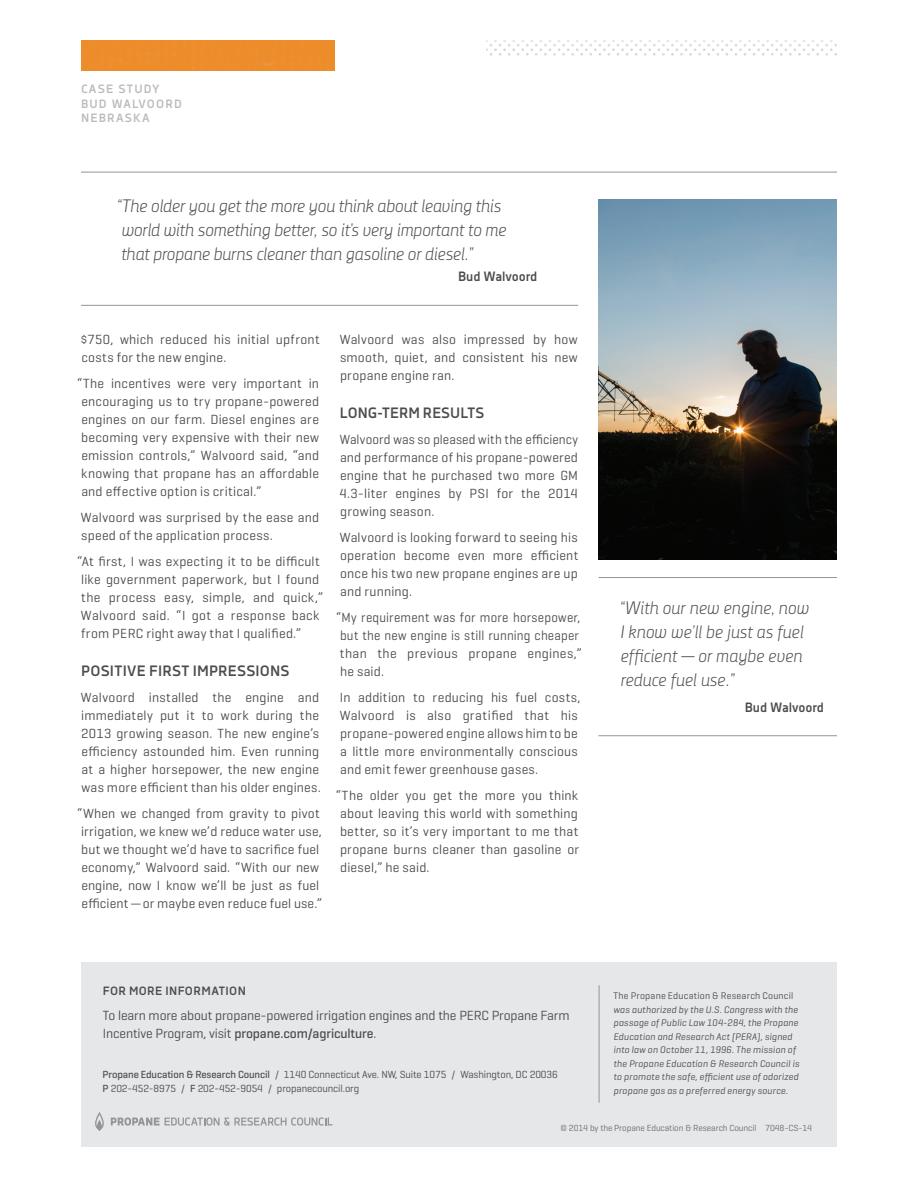
<style>
.page{position:relative;width:918px;height:1188px;background:#fff}
.page>*{position:absolute;margin:0;border:0;box-sizing:border-box;transform-origin:0 0}
.t1{font:italic 18px/23.9px "Decima Nova Lt";letter-spacing:-.01em;color:#4b4c4d}
.t2{font:700 15px "Decima Nova";letter-spacing:.01em;color:#4b4c4d}
.t3{font:13.5px/18px "Geogrotesque";letter-spacing:.015em;color:#4b4c4d}
.t4{font:13.5px/18px "Geogrotesque";letter-spacing:.015em;color:#4b4c4d;text-align:justify;scale:.96 1}
.t5{font:13.5px/18px "Geogrotesque";letter-spacing:-.01em;color:#4b4c4d}
.t6{font:13.5px/18px "Geogrotesque";letter-spacing:.015em;color:#4b4c4d;scale:.95 1}
.t7{font:700 13.5px "Decima Nova";color:#4b4c4d}
.t8{font:700 12px/14.4px "Decima Nova";letter-spacing:.1em;color:#babbbe}
.t9{font:700 12px "Decima Nova";letter-spacing:.03em;color:#4b4c4d}
.t10{font:10.5px/13.5px "Geogrotesque";letter-spacing:-.01em;color:#4b4c4d}
.t11{font:italic 9.75px/13.5px "Geogrotesque";letter-spacing:.015em;color:#4b4c4d}
.t12{font:9.75px "Geogrotesque";letter-spacing:.025em;color:#4b4c4d}
.t13{font:9px "Geogrotesque";letter-spacing:-.01em;color:#6c6d70}
.s1{font-weight:500}
</style>
<div class="page">
<div style="left:81px;top:962px;width:756px;height:185px;background:#e6e7e9"></div>
<svg style="left:111px;top:1117px;width:222px;height:9px"></svg>
<svg style="left:95px;top:1112px;width:9px;height:19px"></svg>
<hr style="left:81px;top:172px;width:756px;height:1px;background:#939598">
<hr style="left:81px;top:305px;width:497px;height:1px;background:#939598">
<img style="left:598px;top:200px;width:239px;height:359px">
<svg style="left:486px;top:41px;width:351px;height:15px"></svg>
<div style="left:81px;top:40px;width:254px;height:31px;background:#ed8d2a"></div>
<hr style="left:599px;top:985px;width:1px;height:118px;background:#939598">
<hr style="left:598px;top:577px;width:239px;height:1px;background:#939598">
<hr style="left:598px;top:735px;width:239px;height:1px;background:#939598">
<p class="t8" style="left:81px;top:82px;width:102px">CASE STUDY<br>BUD WALVOORD<br>NEBRASKA</p>
<h1 class="t1" style="left:117px;top:194px;width:391px">“The older you get the more you think about leaving this world with something better, so it’s very important to me that propane burns cleaner than gasoline or diesel.”</h1>
<p class="t7" style="left:458px;top:269px;width:81px">Bud Walvoord</p>
<p class="t3" style="left:81px;top:330px;width:241px">$750, which reduced his initial upfront costs for the new engine.</p>
<p class="t3" style="left:81px;top:374px;width:239px;text-align:justify;text-indent:-4px">“The incentives were very important in encouraging us to try propane-powered engines on our farm. Diesel engines are becoming very expensive with their new emission controls,” Walvoord said, “and knowing that propane has an affordable and effective option is critical.”</p>
<p class="t3" style="left:81px;top:508px;width:240px">Walvoord was surprised by the ease and speed of the application process.</p>
<p class="t3" style="left:77px;top:552px;width:248px">“At first, I was expecting it to be difficult like government paperwork, but I found the process easy, simple, and quick,” Walvoord said. “I got a response back from PERC right away that I qualified.”</p>
<p class="t2" style="left:81px;top:662px;width:210px">POSITIVE FIRST IMPRESSIONS</p>
<p class="t3" style="left:81px;top:688px;width:241px">Walvoord installed the engine and immediately put it to work during the 2013 growing season. The new engine’s efficiency astounded him. Even running at a higher horsepower, the new engine was more efficient than his older engines.</p>
<p class="t3" style="left:77px;top:804px;width:247px;text-align:center">“When we changed from gravity to pivot irrigation, we knew we’d reduce water use, but we thought we’d have to sacrifice fuel economy,” Walvoord said. “With our new engine, now I know we’ll be just as fuel efficient — or maybe even reduce fuel use.”</p>
<p class="t3" style="left:340px;top:330px;width:240px;text-align:justify">Walvoord was also impressed by how smooth, quiet, and consistent his new propane engine ran.</p>
<p class="t2" style="left:340px;top:404px;width:146px">LONG-TERM RESULTS</p>
<p class="t4" style="left:340px;top:430px;width:250px">Walvoord was so pleased with the efficiency and performance of his propane-powered engine that he purchased two more GM 4.3-liter engines by PSI for the 2014 growing season.</p>
<p class="t3" style="left:340px;top:528px;width:240px;text-align:justify">Walvoord is looking forward to seeing his operation become even more efficient once his two new propane engines are up and running.</p>
<p class="t6" style="left:336px;top:608px;width:260px">“My requirement was for more horsepower, but the new engine is still running cheaper than the previous propane engines,” he said.</p>
<p class="t3" style="left:340px;top:688px;width:242px">In addition to reducing his fuel costs, Walvoord is also gratified that his propane-powered engine allows him to be a little more environmentally conscious and emit fewer greenhouse gases.</p>
<p class="t3" style="left:340px;top:786px;width:241px;text-align:justify;text-indent:-4px">“The older you get the more you think about leaving this world with something better, so it’s very important to me that propane burns cleaner than gasoline or diesel,” he said.</p>
<p class="t9" style="left:103px;top:984px;width:145px">FOR MORE INFORMATION</p>
<p class="t5" style="left:103px;top:1006px;width:468px">To learn more about propane-powered irrigation engines and the PERC Propane Farm<br>Incentive Program, visit <span class="s1">propane.com/agriculture</span>.</p>
<p class="t10" style="left:103px;top:1068px;width:457px"><span class="s1">Propane Education &amp; Research Council</span> / 1140 Connecticut Ave. NW, Suite 1075 / Washington, DC 20036<br><span class="s1">P</span> 202-452-8975 / <span class="s1">F</span> 202-452-9054 / propanecouncil.org</p>
<h1 class="t1" style="left:620px;top:596px;width:190px">“With our new engine, now<br>I know we’ll be just as fuel efficient — or maybe even reduce fuel use.”</h1>
<p class="t7" style="left:745px;top:700px;width:81px">Bud Walvoord</p>
<p class="t12" style="left:613px;top:990px;width:181px">The Propane Education &amp; Research Council</p>
<p class="t11" style="left:613px;top:1002px;width:187px">was authorized by the U.S. Congress with the passage of Public Law 104-284, the Propane Education and Research Act (PERA), signed into law on October 11, 1996. The mission of the Propane Education &amp; Research Council is to promote the safe, efficient use of odorized propane gas as a preferred energy source.</p>
<p class="t13" style="left:561px;top:1122px;width:253px">© 2014 by the Propane Education &amp; Research Council 7048-CS-14</p>
</div>
